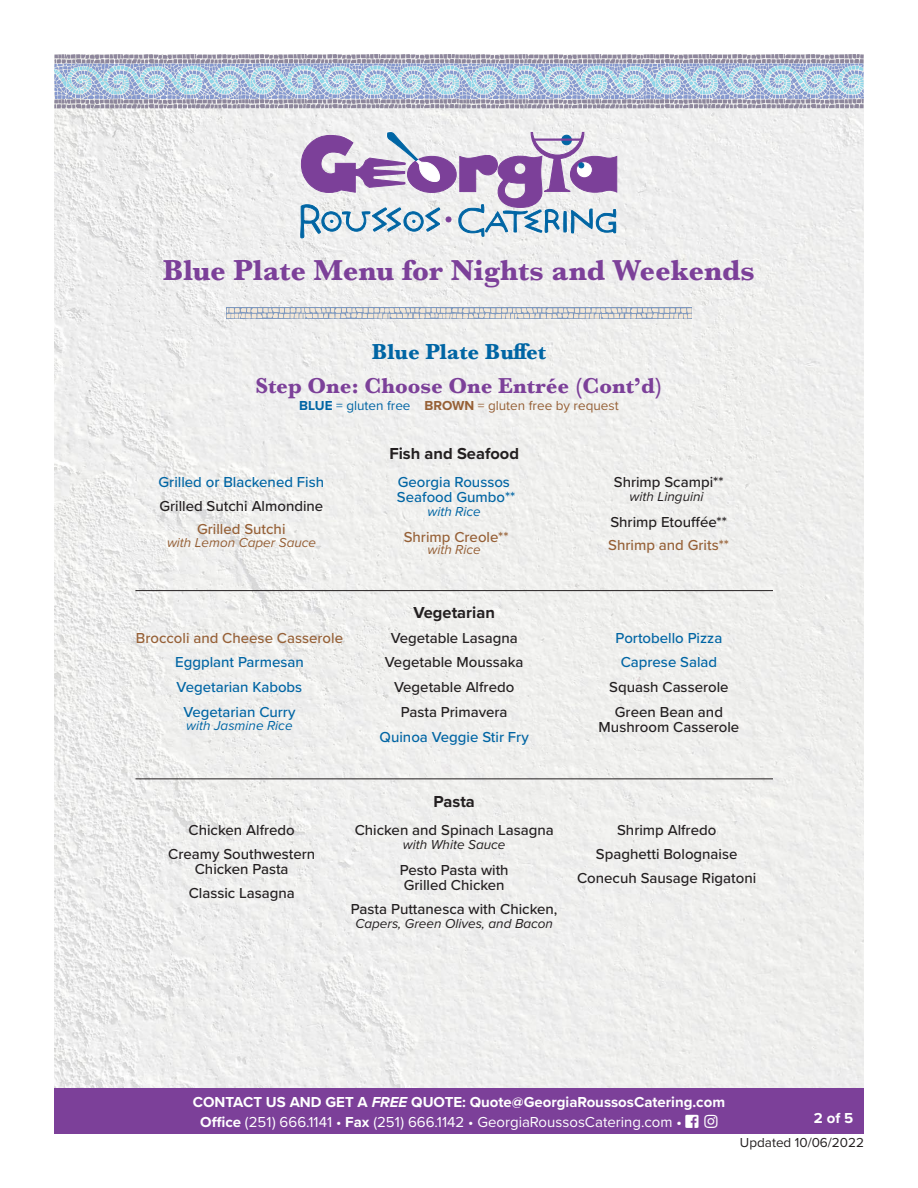
<style>
.page{position:relative;width:918px;height:1188px;background:#fff}
.page>*{position:absolute;margin:0;border:0;box-sizing:border-box;transform-origin:0 0}
.t1{font:700 30px "Baskerville";letter-spacing:-.005em;color:#7c4099}
.menu_title{font:700 22.5px "Baskerville";color:#7c4099}
.menu_title-2{font:700 22.5px "Baskerville";color:#0065a4}
.menu_titles{font:700 16.5px "Proxima Nova";color:#231f20}
.menu_list{font:500 15px/15px "Proxima Nova";color:#231f20;text-align:center}
.t2{font:700 15px/19.5px "Proxima Nova";color:#fff;text-align:center}
.body_-_bullets{font:500 15px/15px "Proxima Nova";color:#231f20;text-align:center}
.body_-_bullets-2{font:500 15px "Proxima Nova";color:#0065a4}
.menu_list-2{font:500 15px/15px "Proxima Nova";color:#0065a4}
.menu_list-3{font:500 15px "Proxima Nova";color:#966036}
.body_-_bullets-3{font:500 15px "Proxima Nova";color:#966036}
.menu_list-4{font:italic 13.5px "Proxima Nova";color:#231f20}
.menu_title-3{font:13.5px "Proxima Nova";color:#966036}
.menu_list-5{font:italic 13.5px "Proxima Nova";color:#966036}
.t3{font:13.5px "Proxima Nova";color:#231f20}
.body_-_bullets-4{font:italic 13.5px "Proxima Nova";color:#0065a4}
.menu_list-6{font:italic 13.5px "Proxima Nova";color:#0065a4}
.s1{font-weight:700;color:#0065a4}
.s2{color:#0065a4}
.s3{font-weight:700}
.s4{font-style:italic}
.s5{font-weight:400}
.s6{font-weight:600}
</style>
<div class="page">
<img style="left:54px;top:108px;width:810px;height:980px">
<div style="left:54px;top:1088px;width:810px;height:46px;background:#7c4099"></div>
<svg style="left:54px;top:54px;width:810px;height:54px;background:#afbdd2"></svg>
<svg style="left:300px;top:131px;width:318px;height:107px"></svg>
<div style="left:226px;top:307px;width:466px;height:12px;background:#7e98be"></div>
<svg style="left:227px;top:308px;width:465px;height:11px;background:#c9cbce"></svg>
<hr style="left:135px;top:590px;width:638px;height:1px;background:#231f20">
<hr style="left:135px;top:778px;width:638px;height:1px;background:#231f20">
<p class="t1" style="left:163px;top:249px;width:594px">Blue Plate Menu for Nights and Weekends</p>
<p class="menu_title-2" style="left:372px;top:336px;width:176px">Blue Plate Buffet</p>
<p class="menu_title" style="left:255px;top:370px;width:409px">Step One: Choose One Entrée (Cont’d)</p>
<p class="menu_title-3" style="left:299px;top:396px;width:321px"><span class="s1">BLUE</span> <span class="s2">= gluten free</span> <span class="s3">BROWN</span> = gluten free by request</p>
<p class="menu_list-2" style="left:159px;top:474px;width:167px">Grilled or Blackened Fish</p>
<p class="menu_list" style="left:159px;top:497px;width:165px">Grilled Sutchi Almondine</p>
<p class="menu_list-3" style="left:197px;top:518px;width:90px">Grilled Sutchi</p>
<p class="menu_list-5" style="left:167px;top:532px;width:151px">with Lemon Caper Sauce</p>
<p class="body_-_bullets-3" style="left:136px;top:626px;width:209px">Broccoli and Cheese Casserole</p>
<p class="body_-_bullets-2" style="left:175px;top:651px;width:130px">Eggplant Parmesan</p>
<p class="body_-_bullets-2" style="left:177px;top:676px;width:127px">Vegetarian Kabobs</p>
<p class="body_-_bullets-2" style="left:183px;top:701px;width:114px">Vegetarian Curry</p>
<p class="body_-_bullets-4" style="left:186px;top:715px;width:108px">with Jasmine Rice</p>
<p class="menu_titles" style="left:389px;top:441px;width:131px">Fish and Seafood</p>
<p class="menu_list-2" style="left:397px;top:474px;width:120px">Georgia Roussos<br>Seafood Gumbo**</p>
<p class="menu_list-6" style="left:427px;top:501px;width:55px">with Rice</p>
<p class="menu_list-3" style="left:404px;top:526px;width:106px">Shrimp Creole**</p>
<p class="menu_list-5" style="left:427px;top:540px;width:55px">with Rice</p>
<p class="menu_titles" style="left:414px;top:600px;width:83px">Vegetarian</p>
<p class="body_-_bullets" style="left:391px;top:630px;width:129px">Vegetable Lasagna</p>
<p class="body_-_bullets" style="left:385px;top:654px;width:140px">Vegetable Moussaka</p>
<p class="body_-_bullets" style="left:394px;top:679px;width:122px">Vegetable Alfredo</p>
<p class="body_-_bullets" style="left:401px;top:704px;width:108px">Pasta Primavera</p>
<p class="body_-_bullets-2" style="left:380px;top:725px;width:151px">Quinoa Veggie Stir Fry</p>
<p class="menu_list" style="left:189px;top:822px;width:108px">Chicken Alfredo</p>
<p class="menu_list" style="left:168px;top:846px;width:149px">Creamy Southwestern<br>Chicken Pasta</p>
<p class="menu_list" style="left:189px;top:885px;width:108px">Classic Lasagna</p>
<p class="menu_titles" style="left:434px;top:790px;width:43px">Pasta</p>
<p class="menu_list" style="left:355px;top:822px;width:201px">Chicken and Spinach Lasagna</p>
<p class="menu_list-4" style="left:403px;top:835px;width:104px">with White Sauce</p>
<p class="menu_list" style="left:400px;top:862px;width:110px;text-align:left">Pesto Pasta with<br>Grilled Chicken</p>
<p class="menu_list" style="left:351px;top:901px;width:208px">Pasta Puttanesca with Chicken,</p>
<p class="menu_list-4" style="left:355px;top:913px;width:199px">Capers, Green Olives, and Bacon</p>
<p class="menu_list" style="left:614px;top:474px;width:111px">Shrimp Scampi**</p>
<p class="menu_list-4" style="left:630px;top:486px;width:76px">with Linguini</p>
<p class="menu_list" style="left:610px;top:514px;width:118px">Shrimp Etouffée**</p>
<p class="menu_list-3" style="left:608px;top:534px;width:122px">Shrimp and Grits**</p>
<p class="body_-_bullets-2" style="left:616px;top:626px;width:108px">Portobello Pizza</p>
<p class="body_-_bullets-2" style="left:621px;top:651px;width:98px">Caprese Salad</p>
<p class="body_-_bullets" style="left:609px;top:679px;width:121px">Squash Casserole</p>
<p class="body_-_bullets" style="left:599px;top:704px;width:142px">Green Bean and<br>Mushroom Casserole</p>
<p class="menu_list" style="left:617px;top:822px;width:101px">Shrimp Alfredo</p>
<p class="menu_list" style="left:596px;top:846px;width:143px">Spaghetti Bolognaise</p>
<p class="menu_list" style="left:577px;top:870px;width:181px">Conecuh Sausage Rigatoni</p>
<p class="t2" style="left:193px;top:1092px;width:534px">CONTACT US AND GET A <span class="s4">FREE</span> QUOTE: Quote@GeorgiaRoussosCatering.com<br>Office <span class="s5">(251) 666.1141 •</span> Fax <span class="s5">(251) 666.1142 • GeorgiaRoussosCatering.com</span> <span class="s6">•</span> □□▲❑◆ ■▲▼</p>
<p class="t2" style="left:814px;top:1108px;width:41px">2 of 5</p>
<p class="t3" style="left:740px;top:1132px;width:126px">Updated 10/06/2022</p>
</div>
